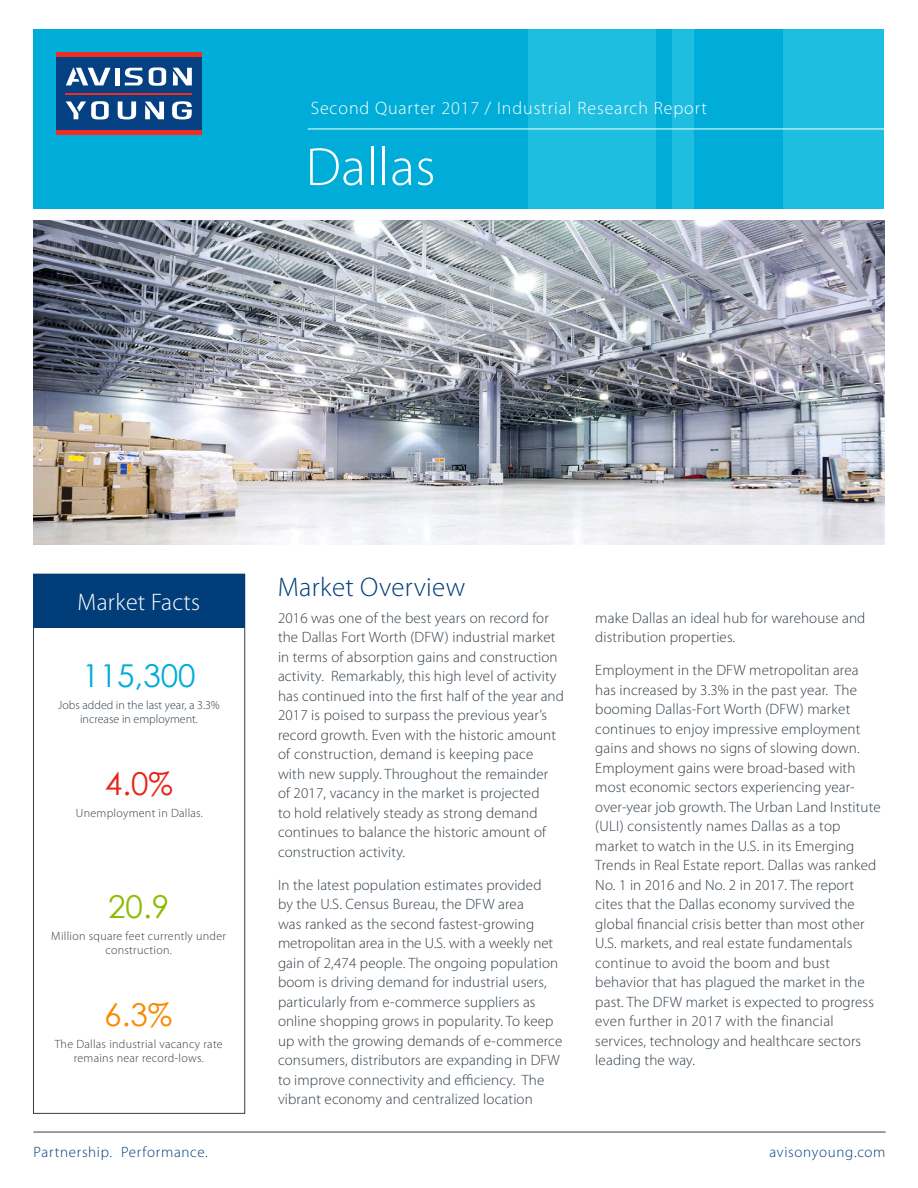
<style>
.page{position:relative;width:918px;height:1188px;background:#fff}
.page>*{position:absolute;margin:0;border:0;box-sizing:border-box;transform-origin:0 0}
.Title_36pt{font:300 54px "Myriad Pro";letter-spacing:.01em;color:#fff}
.Blue_21pt_Center{font:31.5px "Century Gothic";color:#00add8}
.Green_21pt_Center{font:31.5px "Century Gothic";color:#8dbb00}
.Orange_21pt_Center{font:31.5px "Century Gothic";color:#fa8900}
.Red_21pt_Center{font:31.5px "Century Gothic";color:#e72419}
._18pt_Left{font:300 27px "Myriad Pro";letter-spacing:.01em;color:#003d79}
._16pt_Center_White{font:300 24px "Myriad Pro";letter-spacing:.01em;color:#fff}
.Subtitle_12pt_Left{font:300 18px "Myriad Pro";letter-spacing:.05em;color:#fff}
.Body_10pt{font:300 15px/19.5px "Myriad Pro";letter-spacing:.01em;color:#313e48}
.t1{font:300 15px "Myriad Pro";letter-spacing:.045em;color:#003d79}
._8pt_Center{font:300 12px/14.4px "Myriad Pro";letter-spacing:.025em;color:#313e48;text-align:center}
._8pt_Center-2{font:300 12px/14.4px "Myriad Pro";color:#313e48;text-align:center}
</style>
<div class="page">
<img style="left:34px;top:220px;width:850px;height:324px">
<hr style="left:33px;top:1132px;width:853px;height:1px;background:#313e48">
<div style="left:33px;top:574px;width:212px;height:540px;border:1px solid #313e48"></div>
<div style="left:34px;top:29px;width:850px;height:180px;background:#00add8"></div>
<div style="left:672px;top:29px;width:21px;height:180px;background:#1ebee0"></div>
<div style="left:783px;top:29px;width:101px;height:180px;background:#1ebee0"></div>
<div style="left:528px;top:29px;width:128px;height:180px;background:#1ebee0"></div>
<div style="left:57px;top:57px;width:145px;height:73px;background:#054082"></div>
<hr style="left:115px;top:68px;width:4px;height:17px;background:#fff">
<svg style="left:173px;top:68px;width:19px;height:17px"></svg>
<svg style="left:125px;top:67px;width:42px;height:19px"></svg>
<svg style="left:145px;top:102px;width:19px;height:17px"></svg>
<svg style="left:66px;top:67px;width:45px;height:18px"></svg>
<svg style="left:66px;top:101px;width:43px;height:18px"></svg>
<svg style="left:118px;top:101px;width:18px;height:18px"></svg>
<svg style="left:172px;top:101px;width:20px;height:18px"></svg>
<div style="left:57px;top:130px;width:145px;height:5px;background:#ee2e22"></div>
<div style="left:57px;top:52px;width:145px;height:5px;background:#ee2e22"></div>
<hr style="left:66px;top:93px;width:126px;height:1px;background:#ee2e22">
<hr style="left:308px;top:129px;width:584px;height:1px;background:#fff">
<div style="left:33px;top:574px;width:211px;height:54px;background:#003d79"></div>
<p class="Subtitle_12pt_Left" style="left:311px;top:97px;width:398px">Second Quarter 2017 / Industrial Research Report</p>
<p class="Title_36pt" style="left:306px;top:134px;width:131px">Dallas</p>
<p class="_16pt_Center_White" style="left:78px;top:587px;width:124px">Market Facts</p>
<p class="Blue_21pt_Center" style="left:82px;top:657px;width:115px">115,300</p>
<p class="_8pt_Center-2" style="left:58px;top:697px;width:163px">Jobs added in the last year, a 3.3% increase in employment.</p>
<p class="Red_21pt_Center" style="left:105px;top:765px;width:70px">4.0%</p>
<p class="_8pt_Center" style="left:76px;top:805px;width:129px">Unemployment in Dallas.</p>
<p class="Green_21pt_Center" style="left:108px;top:888px;width:63px">20.9</p>
<p class="_8pt_Center" style="left:51px;top:928px;width:176px">Million square feet currently under construction.</p>
<p class="Orange_21pt_Center" style="left:104px;top:996px;width:70px">6.3%</p>
<p class="_8pt_Center" style="left:55px;top:1036px;width:169px">The Dallas industrial vacancy rate remains near record-lows.</p>
<p class="_18pt_Left" style="left:278px;top:570px;width:189px">Market Overview</p>
<p class="Body_10pt" style="left:278px;top:608px;width:287px">2016 was one of the best years on record for the Dallas Fort Worth (DFW) industrial market in terms of absorption gains and construction activity. Remarkably, this high level of activity has continued into the first half of the year and 2017 is poised to surpass the previous year’s record growth. Even with the historic amount of construction, demand is keeping pace with new supply. Throughout the remainder of 2017, vacancy in the market is projected<br>to hold relatively steady as strong demand continues to balance the historic amount of construction activity.</p>
<p class="Body_10pt" style="left:278px;top:875px;width:286px">In the latest population estimates provided<br>by the U.S. Census Bureau, the DFW area<br>was ranked as the second fastest-growing metropolitan area in the U.S. with a weekly net gain of 2,474 people. The ongoing population boom is driving demand for industrial users, particularly from e-commerce suppliers as online shopping grows in popularity. To keep up with the growing demands of e-commerce consumers, distributors are expanding in DFW to improve connectivity and efficiency. The vibrant economy and centralized location</p>
<p class="Body_10pt" style="left:595px;top:608px;width:272px">make Dallas an ideal hub for warehouse and distribution properties.</p>
<p class="Body_10pt" style="left:595px;top:660px;width:287px">Employment in the DFW metropolitan area has increased by 3.3% in the past year. The booming Dallas-Fort Worth (DFW) market continues to enjoy impressive employment gains and shows no signs of slowing down.<br>Employment gains were broad-based with most economic sectors experiencing year&shy;over-year job growth. The Urban Land Institute (ULI) consistently names Dallas as a top market to watch in the U.S. in its Emerging Trends in Real Estate report. Dallas was ranked No. 1 in 2016 and No. 2 in 2017. The report cites that the Dallas economy survived the global financial crisis better than most other U.S. markets, and real estate fundamentals continue to avoid the boom and bust behavior that has plagued the market in the past. The DFW market is expected to progress even further in 2017 with the financial services, technology and healthcare sectors leading the way.</p>
<p class="t1" style="left:33px;top:1142px;width:176px">Partnership. Performance.</p>
<p class="t1" style="left:770px;top:1142px;width:117px">avisonyoung.com</p>
</div>
